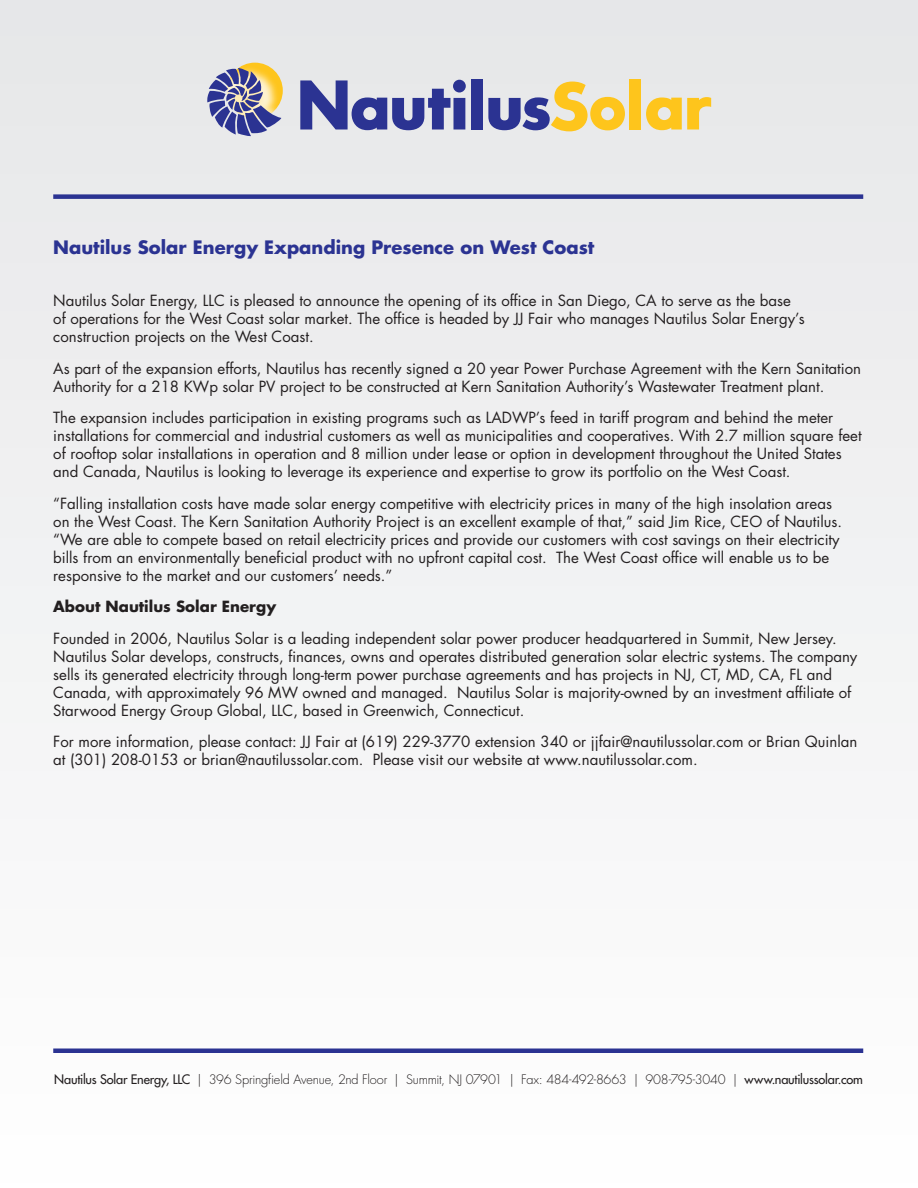
<style>
.page{position:relative;width:918px;height:1188px;background:#fff}
.page>*{position:absolute;margin:0;border:0;box-sizing:border-box;transform-origin:0 0}
.t1{font:700 18px "Futura Std";color:#2b3392}
.t2{font:15px/18px "Futura Std";color:#231f20}
.t3{font:700 15px "Futura Std";color:#231f20}
.t4{font:300 12.75px "Futura Std";letter-spacing:-.02em;color:#231f20}
.s1{font-weight:500}
</style>
<div class="page">
<div style="left:1px;top:1px;width:917px;height:1187px;background:#f2f3f4"></div>
<div style="left:53px;top:1048px;width:810px;height:5px;background:#2b3392"></div>
<div style="left:53px;top:194px;width:810px;height:5px;background:#2b3392"></div>
<svg style="left:300px;top:80px;width:166px;height:50px"></svg>
<div style="left:471px;top:79px;width:12px;height:51px;background:#2b3392"></div>
<svg style="left:488px;top:82px;width:137px;height:49px"></svg>
<div style="left:629px;top:79px;width:12px;height:51px;background:#fec51c"></div>
<svg style="left:646px;top:97px;width:65px;height:33px"></svg>
<img style="left:227px;top:63px;width:56px;height:55px">
<svg style="left:207px;top:68px;width:74px;height:68px"></svg>
<p class="t1" style="left:53px;top:235px;width:543px">Nautilus Solar Energy Expanding Presence on West Coast</p>
<p class="t2" style="left:53px;top:292px;width:753px">Nautilus Solar Energy, LLC is pleased to announce the opening of its office in San Diego, CA to serve as the base of operations for the West Coast solar market. The office is headed by JJ Fair who manages Nautilus Solar Energy’s construction projects on the West Coast.</p>
<p class="t2" style="left:53px;top:359px;width:809px">As part of the expansion efforts, Nautilus has recently signed a 20 year Power Purchase Agreement with the Kern Sanitation<br>Authority for a 218 KWp solar PV project to be constructed at Kern Sanitation Authority’s Wastewater Treatment plant.</p>
<p class="t2" style="left:53px;top:409px;width:810px">The expansion includes participation in existing programs such as LADWP’s feed in tariff program and behind the meter installations for commercial and industrial customers as well as municipalities and cooperatives. With 2.7 million square feet of rooftop solar installations in operation and 8 million under lease or option in development throughout the United States and Canada, Nautilus is looking to leverage its experience and expertise to grow its portfolio on the West Coast.</p>
<p class="t2" style="left:53px;top:494px;width:790px">“Falling installation costs have made solar energy competitive with electricity prices in many of the high insolation areas on the West Coast. The Kern Sanitation Authority Project is an excellent example of that,” said Jim Rice, CEO of Nautilus. “We are able to compete based on retail electricity prices and provide our customers with cost savings on their electricity bills from an environmentally beneficial product with no upfront capital cost. The West Coast office will enable us to be responsive to the market and our customers’ needs.”</p>
<p class="t3" style="left:53px;top:597px;width:225px">About Nautilus Solar Energy</p>
<p class="t2" style="left:53px;top:629px;width:806px">Founded in 2006, Nautilus Solar is a leading independent solar power producer headquartered in Summit, New Jersey.<br>Nautilus Solar develops, constructs, finances, owns and operates distributed generation solar electric systems. The company sells its generated electricity through long-term power purchase agreements and has projects in NJ, CT, MD, CA, FL and Canada, with approximately 96 MW owned and managed. Nautilus Solar is majority-owned by an investment affiliate of Starwood Energy Group Global, LLC, based in Greenwich, Connecticut.</p>
<p class="t2" style="left:53px;top:733px;width:806px">For more information, please contact: JJ Fair at (619) 229-3770 extension 340 or jjfair@nautilussolar.com or Brian Quinlan at (301) 208-0153 or brian@nautilussolar.com. Please visit our website at www.nautilussolar.com.</p>
<p class="t4" style="left:54px;top:1072px;width:810px"><span class="s1">Nautilus Solar Energy, LLC</span> | 396 Springfield Avenue, 2nd Floor | Summit, NJ 07901 | Fax: 484-492-8663 | 908-795-3040 | <span class="s1">www.nautilussolar.com</span></p>
</div>
